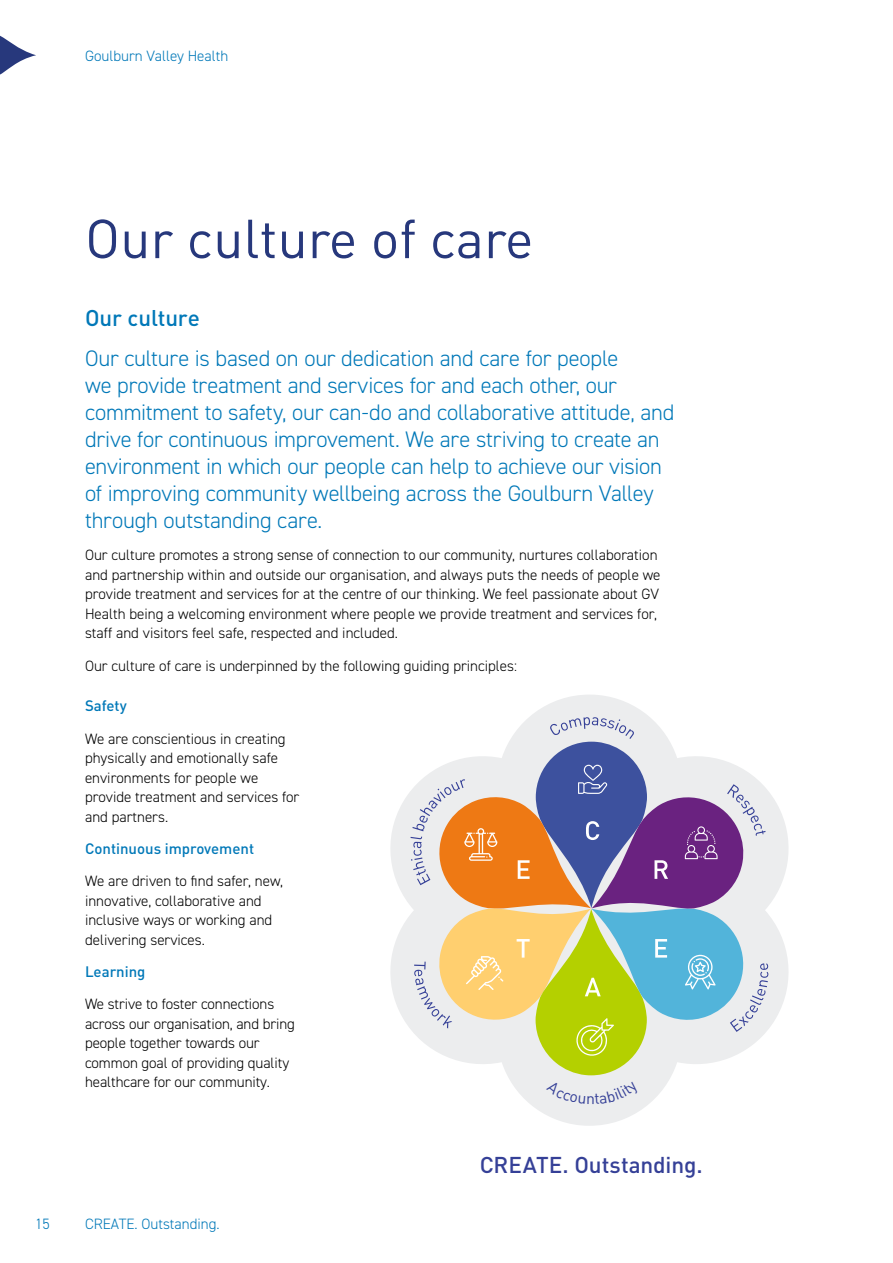
<style>
.page{position:relative;width:893px;height:1263px;background:#fff}
.page>*{position:absolute;margin:0;border:0;box-sizing:border-box;transform-origin:0 0}
.t1{font:54px "DIN";color:#27387c}
.t2{font:500 22.65px "DIN";letter-spacing:-.005em;color:#354097}
.t3{font:300 22.5px/27px "DIN2014";letter-spacing:-.01em;color:#0078b8}
.t4{font:500 22.5px "DIN";letter-spacing:-.005em;color:#0078b8}
.t5{font:300 15px/19.5px "DIN2014";color:#000}
.t6{font:300 15px "DIN2014";color:#0078b8}
.t7{font:500 15px "DIN";color:#0078b8}
</style>
<div class="page">
<svg style="left:0;top:35px;width:36px;height:40px"></svg>
<svg style="left:390px;top:695px;width:398px;height:431px"></svg>
<svg style="left:410px;top:717px;width:358px;height:387px;background:#c6bfb1"></svg>
<p class="t6" style="left:85px;top:46px;width:145px">Goulburn Valley Health</p>
<h1 class="t1" style="left:85px;top:205px;width:450px">Our culture of care</h1>
<h3 class="t4" style="left:85px;top:304px;width:116px">Our culture</h3>
<p class="t3" style="left:85px;top:345px;width:591px">Our culture is based on our dedication and care for people<br>we provide treatment and services for and each other, our commitment to safety, our can-do and collaborative attitude, and drive for continuous improvement. We are striving to create an environment in which our people can help to achieve our vision of improving community wellbeing across the Goulburn Valley through outstanding care.</p>
<p class="t5" style="left:85px;top:545px;width:577px">Our culture promotes a strong sense of connection to our community, nurtures collaboration and partnership within and outside our organisation, and always puts the needs of people we provide treatment and services for at the centre of our thinking. We feel passionate about GV Health being a welcoming environment where people we provide treatment and services for, staff and visitors feel safe, respected and included.</p>
<p class="t5" style="left:85px;top:656px;width:434px">Our culture of care is underpinned by the following guiding principles:</p>
<p class="t7" style="left:85px;top:696px;width:43px">Safety</p>
<p class="t5" style="left:85px;top:729px;width:216px">We are conscientious in creating physically and emotionally safe environments for people we provide treatment and services for and partners.</p>
<p class="t7" style="left:85px;top:839px;width:171px">Continuous improvement</p>
<p class="t5" style="left:85px;top:871px;width:200px">We are driven to find safer, new, innovative, collaborative and inclusive ways or working and delivering services.</p>
<p class="t7" style="left:85px;top:962px;width:62px">Learning</p>
<p class="t5" style="left:85px;top:994px;width:211px">We strive to foster connections across our organisation, and bring people together towards our common goal of providing quality healthcare for our community.</p>
<p class="t6" style="left:35px;top:1214px;width:16px">15</p>
<p class="t6" style="left:85px;top:1214px;width:136px">CREATE. Outstanding.</p>
<h2 class="t2" style="left:480px;top:1150px;width:225px">CREATE. Outstanding.</h2>
</div>
